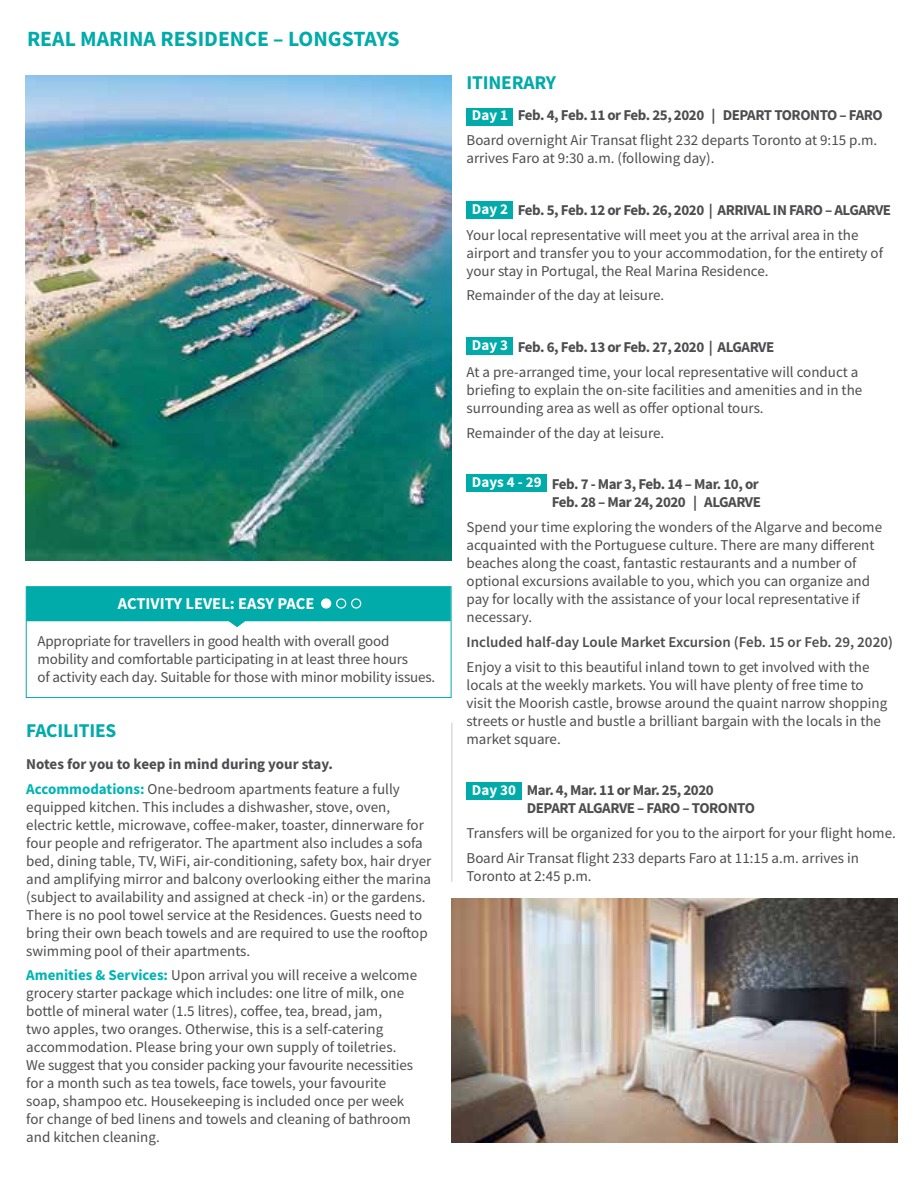
<style>
.page{position:relative;width:918px;height:1188px;background:#fff}
.page>*{position:absolute;margin:0;border:0;box-sizing:border-box;transform-origin:0 0}
.head_2nd_page_top{font:700 21.75px "Source Sans Pro";color:#00aba9}
.sub{font:700 19.5px "Source Sans Pro";letter-spacing:-.01em;color:#00aba9}
.t1{font:700 16.5px "Source Sans Pro";color:#fff}
.body{font:15px/18px "Source Sans Pro";color:#4d4d4f}
.Itinerary_heads{font:700 15px/18px "Source Sans Pro";letter-spacing:-.03em;color:#4d4d4f}
.body-2{font:600 15px "Source Sans Pro";color:#4d4d4f}
.body-3{font:700 15px "Source Sans Pro";color:#4d4d4f}
.t2{font:700 15px "Source Sans Pro";color:#fff}
.s1{font-weight:700;color:#00b4b4}
</style>
<div class="page">
<img style="left:26px;top:75px;width:425px;height:486px">
<img style="left:452px;top:899px;width:446px;height:243px">
<div style="left:467px;top:108px;width:46px;height:18px;background:#00aba9"></div>
<div style="left:467px;top:201px;width:46px;height:18px;background:#00aba9"></div>
<div style="left:467px;top:337px;width:46px;height:18px;background:#00aba9"></div>
<div style="left:467px;top:474px;width:80px;height:18px;background:#00aba9"></div>
<div style="left:467px;top:782px;width:55px;height:18px;background:#00aba9"></div>
<hr style="left:452px;top:723px;width:1px;height:159px;background:#c7c8ca">
<svg style="left:28px;top:588px;width:422px;height:39px;background:#25b7b5"></svg>
<div style="left:322px;top:599px;width:9px;height:9px;background:#fff;border-radius:50%"></div>
<div style="left:321px;top:598px;width:10px;height:11px;border:1px solid #fff;border-radius:50%"></div>
<div style="left:336px;top:598px;width:10px;height:11px;border:1px solid #fff;border-radius:50%"></div>
<div style="left:351px;top:598px;width:10px;height:11px;border:1px solid #fff;border-radius:50%"></div>
<div style="left:26px;top:586px;width:426px;height:112px;border:1px solid #00aba9"></div>
<p class="head_2nd_page_top" style="left:27px;top:24px;width:374px">REAL MARINA RESIDENCE – LONGSTAYS</p>
<p class="t1" style="left:118px;top:592px;width:198px">ACTIVITY LEVEL: EASY PACE</p>
<p class="body" style="left:37px;top:632px;width:399px">Appropriate for travellers in good health with overall good mobility and comfortable participating in at least three hours<br>of activity each day. Suitable for those with minor mobility issues.</p>
<p class="sub" style="left:26px;top:718px;width:92px">FACILITIES</p>
<p class="body-3" style="left:26px;top:754px;width:308px">Notes for you to keep in mind during your stay.</p>
<p class="body" style="left:26px;top:780px;width:407px"><span class="s1">Accommodations:</span> One-bedroom apartments feature a fully equipped kitchen. This includes a dishwasher, stove, oven, electric kettle, microwave, coffee-maker, toaster, dinnerware for four people and refrigerator. The apartment also includes a sofa bed, dining table, TV, WiFi, air-conditioning, safety box, hair dryer and amplifying mirror and balcony overlooking either the marina (subject to availability and assigned at check -in) or the gardens.<br>There is no pool towel service at the Residences. Guests need to bring their own beach towels and are required to use the rooftop swimming pool of their apartments.</p>
<p class="body" style="left:26px;top:966px;width:392px"><span class="s1">Amenities &amp; Services:</span> Upon arrival you will receive a welcome grocery starter package which includes: one litre of milk, one bottle of mineral water (1.5 litres), coffee, tea, bread, jam,<br>two apples, two oranges. Otherwise, this is a self-catering accommodation. Please bring your own supply of toiletries.<br>We suggest that you consider packing your favourite necessities for a month such as tea towels, face towels, your favourite soap, shampoo etc. Housekeeping is included once per week for change of bed linens and towels and cleaning of bathroom and kitchen cleaning.</p>
<p class="sub" style="left:467px;top:69px;width:91px">ITINERARY</p>
<p class="t2" style="left:472px;top:105px;width:38px">Day 1</p>
<p class="Itinerary_heads" style="left:518px;top:106px;width:367px">Feb. 4, Feb. 11 or Feb. 25, 2020 | DEPART TORONTO – FARO</p>
<p class="body" style="left:467px;top:131px;width:412px">Board overnight Air Transat flight 232 departs Toronto at 9:15 p.m. arrives Faro at 9:30 a.m. (following day).</p>
<p class="t2" style="left:472px;top:199px;width:38px">Day 2</p>
<p class="Itinerary_heads" style="left:518px;top:201px;width:375px">Feb. 5, Feb. 12 or Feb. 26, 2020 | ARRIVAL IN FARO – ALGARVE</p>
<p class="body" style="left:467px;top:226px;width:418px">Your local representative will meet you at the arrival area in the airport and transfer you to your accommodation, for the entirety of your stay in Portugal, the Real Marina Residence.</p>
<p class="body" style="left:467px;top:286px;width:199px">Remainder of the day at leisure.</p>
<p class="t2" style="left:472px;top:335px;width:38px">Day 3</p>
<p class="Itinerary_heads" style="left:518px;top:338px;width:258px">Feb. 6, Feb. 13 or Feb. 27, 2020 | ALGARVE</p>
<p class="body" style="left:467px;top:363px;width:397px">At a pre-arranged time, your local representative will conduct a briefing to explain the on-site facilities and amenities and in the surrounding area as well as offer optional tours.</p>
<p class="body" style="left:467px;top:424px;width:199px">Remainder of the day at leisure.</p>
<p class="t2" style="left:472px;top:472px;width:71px">Days 4 - 29</p>
<p class="Itinerary_heads" style="left:552px;top:475px;width:211px">Feb. 7 - Mar 3, Feb. 14 – Mar. 10, or<br>Feb. 28 – Mar 24, 2020 | ALGARVE</p>
<p class="body" style="left:467px;top:518px;width:417px">Spend your time exploring the wonders of the Algarve and become acquainted with the Portuguese culture. There are many different beaches along the coast, fantastic restaurants and a number of optional excursions available to you, which you can organize and pay for locally with the assistance of your local representative if necessary.</p>
<p class="body-2" style="left:467px;top:632px;width:428px">Included half-day Loule Market Excursion (Feb. 15 or Feb. 29, 2020)</p>
<p class="body" style="left:467px;top:658px;width:422px">Enjoy a visit to this beautiful inland town to get involved with the locals at the weekly markets. You will have plenty of free time to visit the Moorish castle, browse around the quaint narrow shopping streets or hustle and bustle a brilliant bargain with the locals in the market square.</p>
<p class="t2" style="left:472px;top:779px;width:46px">Day 30</p>
<p class="Itinerary_heads" style="left:527px;top:781px;width:230px">Mar. 4, Mar. 11 or Mar. 25, 2020<br>DEPART ALGARVE – FARO – TORONTO</p>
<p class="body" style="left:467px;top:824px;width:431px">Transfers will be organized for you to the airport for your flight home.</p>
<p class="body" style="left:467px;top:849px;width:394px">Board Air Transat flight 233 departs Faro at 11:15 a.m. arrives in<br>Toronto at 2:45 p.m.</p>
</div>
